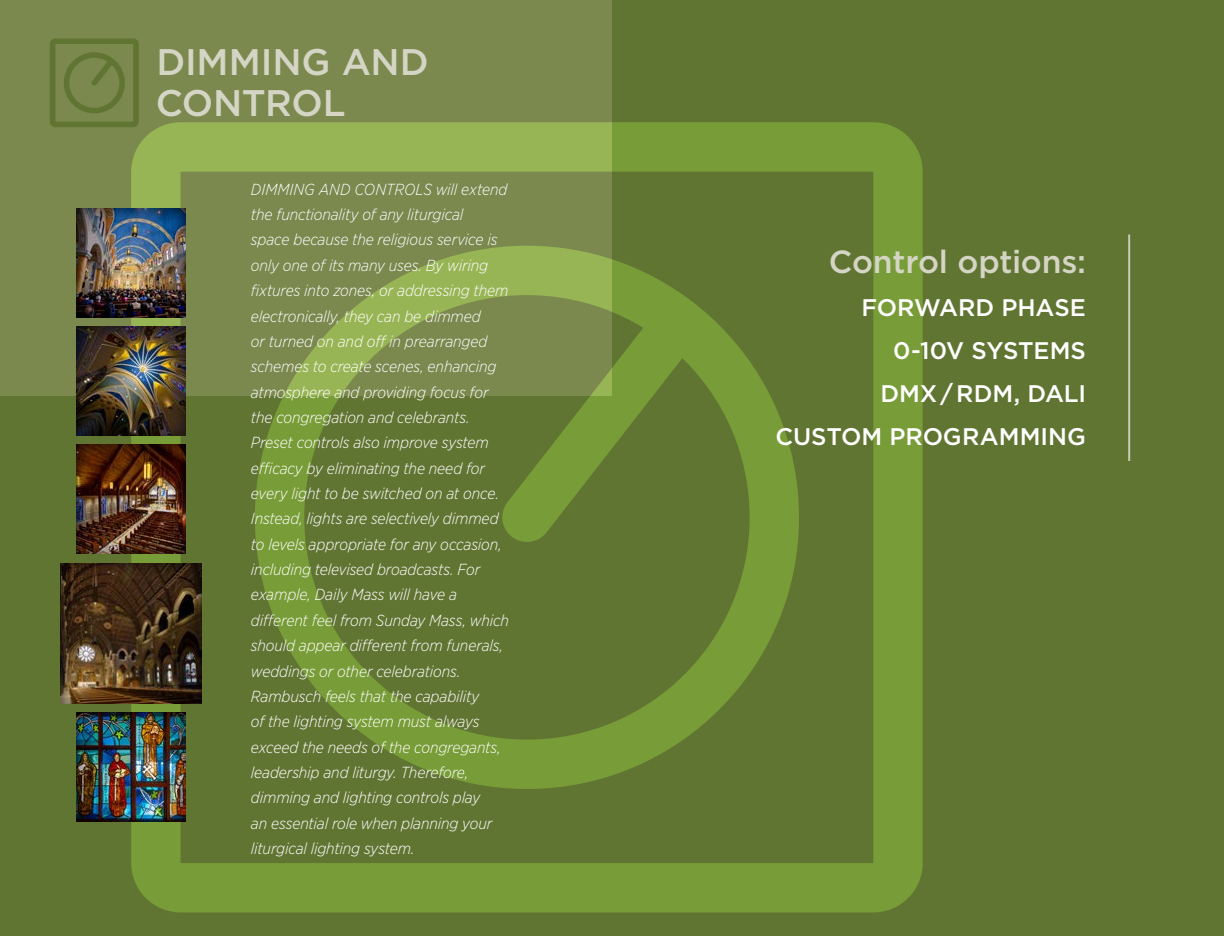
<style>
.page{position:relative;width:1224px;height:936px;background:#617533}
.page>*{position:absolute;margin:0;border:0;box-sizing:border-box;transform-origin:0 0}
.t1{font:500 37px/41px "Gotham";letter-spacing:-.005em;color:#d4d5c4}
.t2{font:500 32px "Gotham";letter-spacing:-.01em;color:#d4d5c4}
.t3{font:500 24px/43px "Gotham";letter-spacing:-.005em;color:#fff;text-align:right}
.t4{font:italic 300 16px/25.4px "Gotham Narrow";letter-spacing:-.01em;color:#fff}
</style>
<div class="page">
<div style="left:0;top:0;width:612px;height:395px;background:#7b884e"></div>
<div style="left:131px;top:122px;width:792px;height:790px;border:49px solid #617533;border-radius:25px"></div>
<svg style="left:230px;top:245px;width:569px;height:544px"></svg>
<div style="left:50px;top:38px;width:89px;height:89px;border:6px solid #617533;border-radius:3px"></div>
<svg style="left:64px;top:52px;width:61px;height:61px"></svg>
<hr style="left:1128px;top:235px;width:2px;height:226px;background:#d4d5c4">
<div style="left:77px;top:209px;width:110px;height:110px;background:#000;opacity:.7"></div>
<div style="left:77px;top:327px;width:110px;height:110px;background:#000;opacity:.7"></div>
<div style="left:77px;top:445px;width:110px;height:110px;background:#000;opacity:.7"></div>
<div style="left:61px;top:563px;width:142px;height:142px;background:#000;opacity:.7"></div>
<div style="left:77px;top:713px;width:110px;height:110px;background:#000;opacity:.7"></div>
<h1 class="t1" style="left:156px;top:41px;width:275px">DIMMING AND<br>CONTROL</h1>
<p class="t4" style="left:251px;top:176px;width:259px">DIMMING AND CONTROLS will extend the functionality of any liturgical<br>space because the religious service is only one of its many uses. By wiring fixtures into zones, or addressing them electronically, they can be dimmed<br>or turned on and off in prearranged schemes to create scenes, enhancing atmosphere and providing focus for the congregation and celebrants.<br>Preset controls also improve system efficacy by eliminating the need for every light to be switched on at once.<br>Instead, lights are selectively dimmed to levels appropriate for any occasion, including televised broadcasts. For example, Daily Mass will have a different feel from Sunday Mass, which should appear different from funerals, weddings or other celebrations.<br>Rambusch feels that the capability<br>of the lighting system must always exceed the needs of the congregants, leadership and liturgy. Therefore, dimming and lighting controls play<br>an essential role when planning your liturgical lighting system.</p>
<h2 class="t2" style="left:829px;top:241px;width:259px">Control options:</h2>
<h3 class="t3" style="left:775px;top:286px;width:312px">FORWARD PHASE<br>0-10V SYSTEMS<br>DMX / RDM, DALI<br>CUSTOM PROGRAMMING</h3>
</div>
